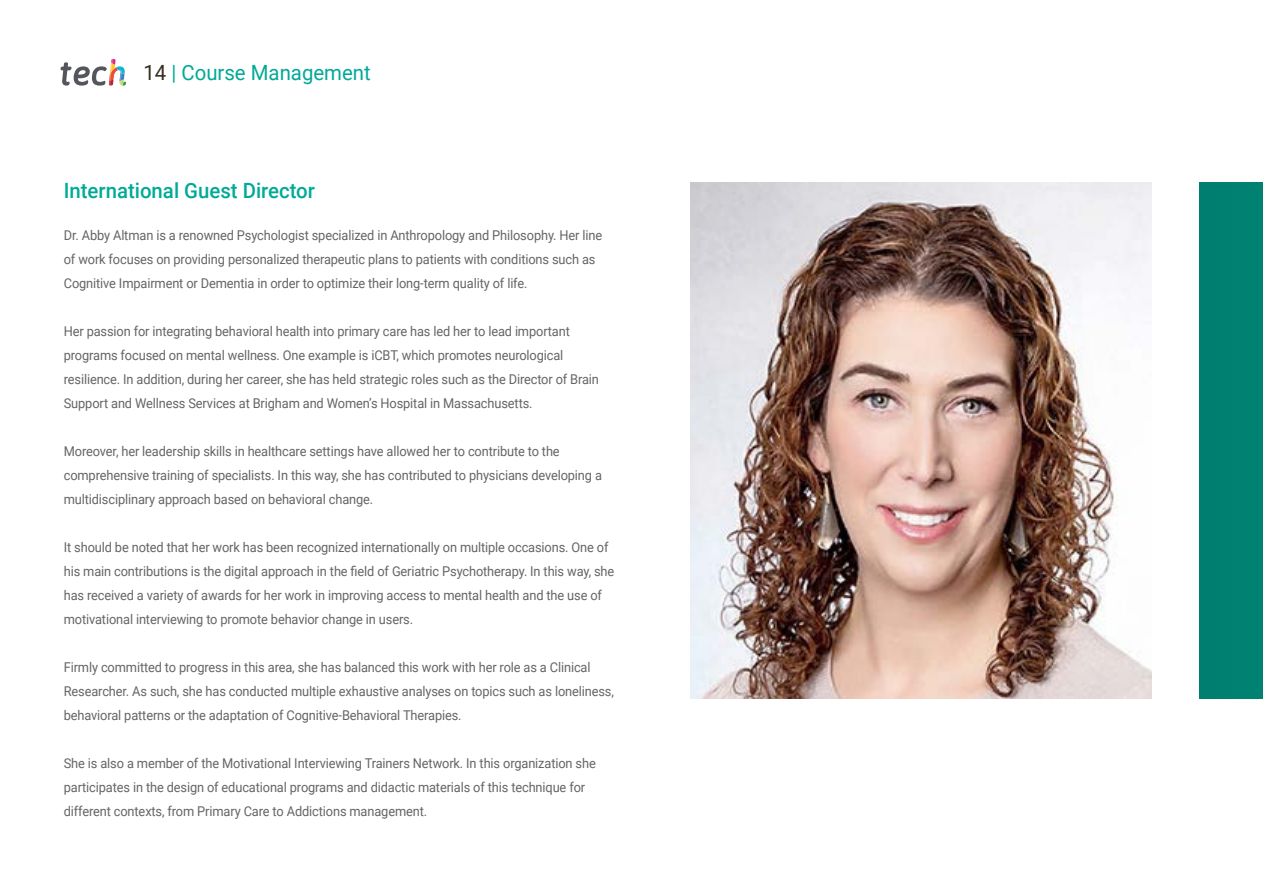
<style>
.page{position:relative;width:1263px;height:893px;background:#fff}
.page>*{position:absolute;margin:0;border:0;box-sizing:border-box;transform-origin:0 0}
.t1{font:500 21px "Roboto";color:#00aa97}
.t2{font:21px "Roboto";color:#00a997}
.t3{font:13.5px/24px "Roboto";letter-spacing:-.01em;color:#656565;scale:.95 1}
.s1{color:#312e20}
</style>
<div class="page">
<div style="left:1199px;top:182px;width:64px;height:516px;background:#008071"></div>
<svg style="left:61px;top:59px;width:65px;height:27px"></svg>
<img style="left:690px;top:182px;width:461px;height:516px">
<h1 class="t2" style="left:144px;top:57px;width:229px"><span class="s1">14</span> | Course Management</h1>
<h1 class="t1" style="left:64px;top:176px;width:253px">International Guest Director</h1>
<p class="t3" style="left:64px;top:222px;width:568px">Dr. Abby Altman is a renowned Psychologist specialized in Anthropology and Philosophy. Her line of work focuses on providing personalized therapeutic plans to patients with conditions such as<br>Cognitive Impairment or Dementia in order to optimize their long-term quality of life.</p>
<p class="t3" style="left:64px;top:318px;width:565px">Her passion for integrating behavioral health into primary care has led her to lead important programs focused on mental wellness. One example is iCBT, which promotes neurological resilience. In addition, during her career, she has held strategic roles such as the Director of Brain Support and Wellness Services at Brigham and Women’s Hospital in Massachusetts.</p>
<p class="t3" style="left:64px;top:438px;width:568px">Moreover, her leadership skills in healthcare settings have allowed her to contribute to the comprehensive training of specialists. In this way, she has contributed to physicians developing a multidisciplinary approach based on behavioral change.</p>
<p class="t3" style="left:64px;top:534px;width:581px">It should be noted that her work has been recognized internationally on multiple occasions. One of his main contributions is the digital approach in the field of Geriatric Psychotherapy. In this way, she has received a variety of awards for her work in improving access to mental health and the use of motivational interviewing to promote behavior change in users.</p>
<p class="t3" style="left:64px;top:654px;width:581px">Firmly committed to progress in this area, she has balanced this work with her role as a Clinical<br>Researcher. As such, she has conducted multiple exhaustive analyses on topics such as loneliness, behavioral patterns or the adaptation of Cognitive-Behavioral Therapies.</p>
<p class="t3" style="left:64px;top:750px;width:561px">She is also a member of the Motivational Interviewing Trainers Network. In this organization she participates in the design of educational programs and didactic materials of this technique for different contexts, from Primary Care to Addictions management.</p>
</div>
